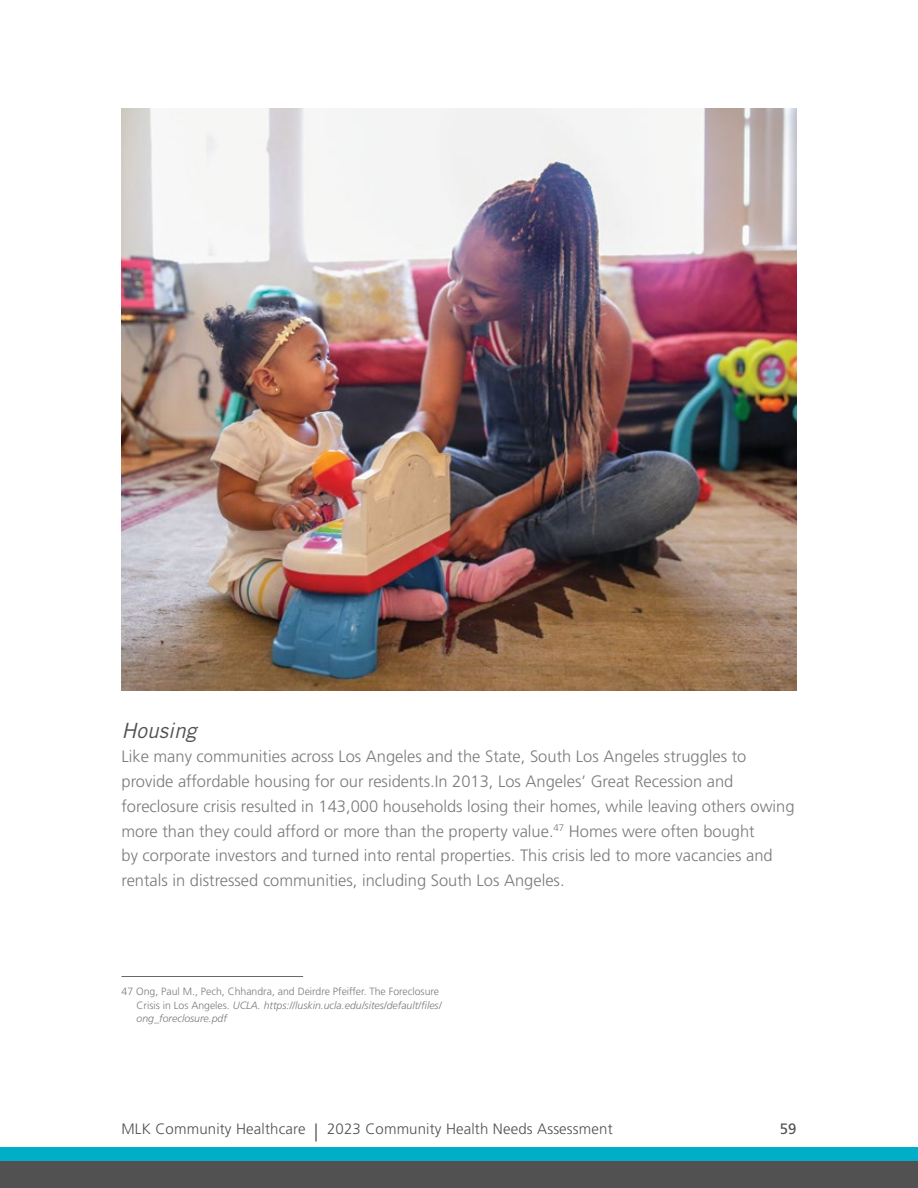
<style>
.page{position:relative;width:918px;height:1188px;background:#fff}
.page>*{position:absolute;margin:0;border:0;box-sizing:border-box;transform-origin:0 0}
.t1{font:italic 21px "Trade Gothic LT Pro";color:#515152}
.t2{font:300 16.5px/24.8px "Frutiger LT Pro";color:#7b7b7a}
.t3{font:300 15px "Frutiger LT Pro";letter-spacing:.01em;color:#515152}
.t4{font:15px "Frutiger LT Pro";color:#515152}
.t5{font:300 10.5px/13.5px "Frutiger LT Pro";color:#7b7b7a}
.s1{font-style:italic}
.s2{font-size:18px}
</style>
<div class="page">
<div style="left:0;top:1148px;width:918px;height:13px;background:#00aec7"></div>
<div style="left:0;top:1161px;width:918px;height:27px;background:#515152"></div>
<img style="left:122px;top:108px;width:674px;height:582px">
<hr style="left:122px;top:976px;width:181px;height:1px;background:#6c6863">
<p class="t1" style="left:122px;top:718px;width:76px">Housing</p>
<p class="t2" style="left:122px;top:744px;width:675px">Like many communities across Los Angeles and the State, South Los Angeles struggles to provide affordable housing for our residents.In 2013, Los Angeles’ Great Recession and foreclosure crisis resulted in 143,000 households losing their homes, while leaving others owing more than they could afford or more than the property value.<sup>47</sup> Homes were often bought<br>by corporate investors and turned into rental properties. This crisis led to more vacancies and rentals in distressed communities, including South Los Angeles.</p>
<p class="t5" style="left:137px;top:985px;width:307px;text-indent:-15px">47 Ong, Paul M., Pech, Chhandra, and Deirdre Pfeiffer. The Foreclosure<br>Crisis in Los Angeles. <span class="s1">UCLA. https://luskin.ucla.edu/sites/default/files/ ong_foreclosure.pdf</span></p>
<p class="t3" style="left:122px;top:1120px;width:493px">MLK Community Healthcare <span class="s2">|</span> 2023 Community Health Needs Assessment</p>
<p class="t4" style="left:780px;top:1120px;width:18px">59</p>
</div>
